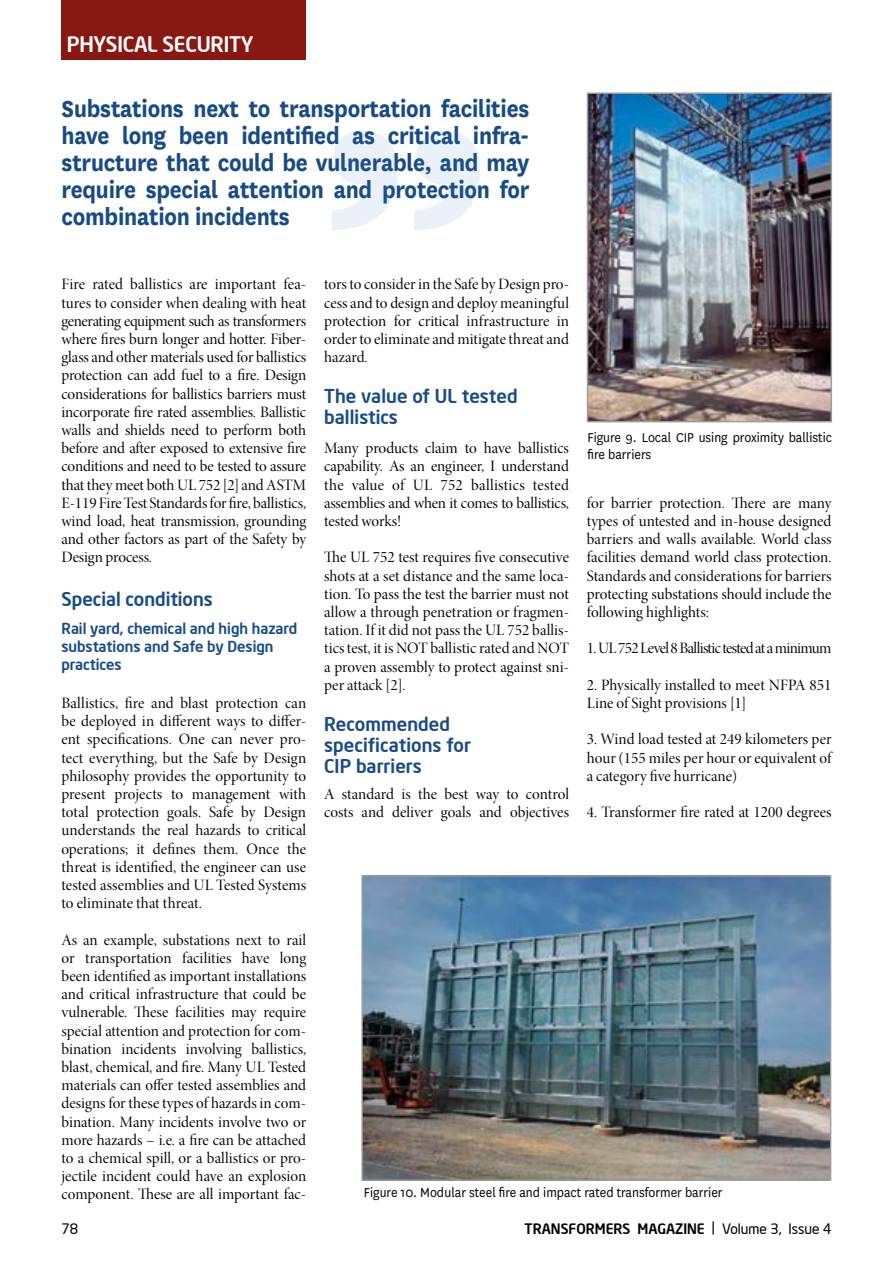
<style>
.page{position:relative;width:893px;height:1263px;background:#fff}
.page>*{position:absolute;margin:0;border:0;box-sizing:border-box;transform-origin:0 0}
.t1{font:700 27px/27px "National";letter-spacing:-.01em;color:#174b86;text-align:justify;scale:.91 1}
.t2{font:500 21px "Neo Sans Intel";letter-spacing:-.01em;color:#fff}
.t3{font:500 18.75px/21px "Neo Sans Intel";letter-spacing:.005em;color:#174b86}
.t4{font:15.9px/18.1px "Minion Pro Disp";color:#000;text-align:justify}
.t5{font:15.9px "Minion Pro Disp";letter-spacing:-.04em;color:#000}
.t6{font:15px/16.5px "National";color:#000;scale:.92 1}
.t7{font:500 15px/18px "Neo Sans Intel";color:#174b86}
.t8{font:500 14.25px "Neo Sans Intel";color:#000}
.t9{font:14.25px "Neo Sans Intel";color:#000}
.s1{font-weight:400}
</style>
<div class="page">
<img style="left:589px;top:94px;width:241px;height:326px">
<div style="left:587px;top:92px;width:245px;height:330px;border:1px solid #9d9d9c"></div>
<img style="left:363px;top:877px;width:466px;height:302px">
<div style="left:361px;top:875px;width:470px;height:306px;border:1px solid #9d9d9c"></div>
<svg style="left:332px;top:130px;width:148px;height:100px"></svg>
<div style="left:62px;top:0;width:244px;height:60px;background:#8a1812"></div>
<h2 class="t2" style="left:67px;top:31px;width:188px">PHYSICAL SECURITY</h2>
<h1 class="t1" style="left:62px;top:93px;width:515px">Substations next to transportation facilities have long been identified as critical infra&shy;structure that could be vulnerable, and may require special attention and protection for combination incidents</h1>
<p class="t4" style="left:61px;top:276px;width:246px">Fire rated ballistics are important fea&shy;tures to consider when dealing with heat generating equipment such as transformers where fires burn longer and hotter. Fiber&shy;glass and other materials used for ballistics protection can add fuel to a fire. Design considerations for ballistics barriers must incorporate fire rated assemblies. Ballistic walls and shields need to perform both before and after exposed to extensive fire conditions and need to be tested to assure that they meet both UL 752 [2] and ASTM E-119 Fire Test Standards for fire, ballistics, wind load, heat transmission, grounding and other factors as part of the Safety by Design process.</p>
<p class="t3" style="left:61px;top:588px;width:153px">Special conditions</p>
<p class="t7" style="left:61px;top:619px;width:237px">Rail yard, chemical and high hazard substations and Safe by Design practices</p>
<p class="t4" style="left:61px;top:694px;width:246px">Ballistics, fire and blast protection can be deployed in different ways to differ&shy;ent specifications. One can never pro&shy;tect everything, but the Safe by Design philosophy provides the opportunity to present projects to management with total protection goals. Safe by Design understands the real hazards to critical operations; it defines them. Once the threat is identified, the engineer can use tested assemblies and UL Tested Systems to eliminate that threat.</p>
<p class="t4" style="left:61px;top:931px;width:246px">As an example, substations next to rail or transportation facilities have long been identified as important installations and critical infrastructure that could be vulnerable. These facilities may require special attention and protection for com&shy;bination incidents involving ballistics, blast, chemical, and fire. Many UL Tested materials can offer tested assemblies and designs for these types of hazards in com&shy;bination. Many incidents involve two or more hazards – i.e. a fire can be attached to a chemical spill, or a ballistics or pro&shy;jectile incident could have an explosion component. These are all important fac-</p>
<p class="t4" style="left:324px;top:276px;width:246px">tors to consider in the Safe by Design pro&shy;cess and to design and deploy meaningful protection for critical infrastructure in order to eliminate and mitigate threat and hazard.</p>
<p class="t3" style="left:324px;top:385px;width:195px">The value of UL tested ballistics</p>
<p class="t4" style="left:324px;top:439px;width:246px">Many products claim to have ballistics capability. As an engineer, I understand the value of UL 752 ballistics tested assemblies and when it comes to ballistics, tested works!</p>
<p class="t4" style="left:324px;top:549px;width:246px">The UL 752 test requires five consecutive shots at a set distance and the same loca&shy;tion. To pass the test the barrier must not allow a through penetration or fragmen&shy;tation. If it did not pass the UL 752 ballis&shy;tics test, it is NOT ballistic rated and NOT a proven assembly to protect against sni&shy;per attack [2].</p>
<p class="t3" style="left:324px;top:713px;width:148px">Recommended specifications for<br>CIP barriers</p>
<p class="t4" style="left:324px;top:785px;width:246px">A standard is the best way to control costs and deliver goals and objectives</p>
<p class="t6" style="left:587px;top:429px;width:267px">Figure 9. Local CIP using proximity ballistic fire barriers</p>
<p class="t4" style="left:587px;top:494px;width:246px">for barrier protection. There are many types of untested and in-house designed barriers and walls available. World class facilities demand world class protection.<br>Standards and considerations for barriers protecting substations should include the following highlights:</p>
<p class="t5" style="left:587px;top:639px;width:246px">1. UL 752 Level 8 Ballistic tested at a minimum</p>
<p class="t4" style="left:587px;top:676px;width:246px">2. Physically installed to meet NFPA 851<br>Line of Sight provisions [1]</p>
<p class="t4" style="left:587px;top:730px;width:248px">3. Wind load tested at 249 kilometers per hour (155 miles per hour or equivalent of a category five hurricane)</p>
<p class="t4" style="left:587px;top:803px;width:246px">4. Transformer fire rated at 1200 degrees</p>
<p class="t6" style="left:364px;top:1183px;width:391px">Figure 10. Modular steel fire and impact rated transformer barrier</p>
<p class="t9" style="left:61px;top:1220px;width:18px">78</p>
<p class="t8" style="left:525px;top:1220px;width:308px">TRANSFORMERS MAGAZINE <span class="s1">| Volume</span> <span class="s1">3, I</span><span class="s1">ssue</span> <span class="s1">4</span></p>
</div>
